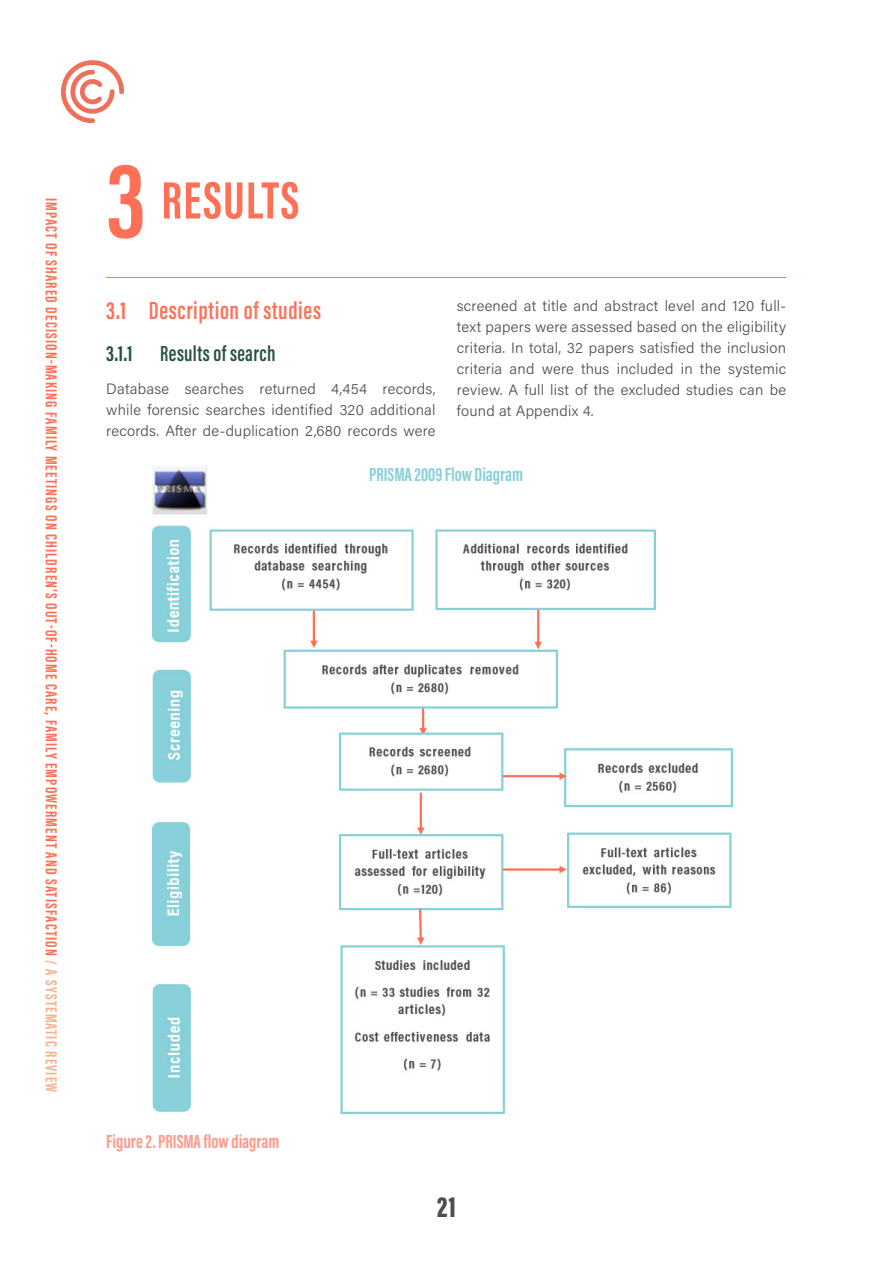
<style>
.page{position:relative;width:893px;height:1263px;background:#fff}
.page>*{position:absolute;margin:0;border:0;box-sizing:border-box;transform-origin:0 0}
.t1{font:700 54px "Acumin Pro Extra Cond";letter-spacing:.03em;color:#ff7057}
.t2{font:900 30px "Acumin Pro Extra Cond";color:#4e4e52}
.t3{font:600 25.5px "Acumin Pro Extra Cond";letter-spacing:.025em;color:#ff7057}
.t4{font:600 22.5px "Acumin Pro Extra Cond";letter-spacing:.02em;color:#27523a}
.t5{font:700 19.5px "Acumin Pro Extra Cond";color:#fd9b8c}
.t6{font:700 19.5px "Acumin Pro Extra Cond";color:#88d0d9}
.t7{font:700 16.5px "Acumin Pro Extra Cond";letter-spacing:.07em;color:#ff7057}
.t8{font:300 15px/21px "Acumin Pro";letter-spacing:.015em;color:#4e4e52;text-align:justify}
.s1{color:#f7b38f}
.s2{font-size:108px}
.s3{font-weight:700}
</style>
<div class="page">
<img style="left:62px;top:60px;width:62px;height:63px">
<hr style="left:106px;top:277px;width:680px;height:1px;background:#ff7057">
<img style="left:152px;top:467px;width:582px;height:647px">
<p class="t7" style="left:61px;top:198px;width:896px;rotate:90deg">IMPACT OF SHARED DECISION-MAKING FAMILY MEETINGS ON CHILDREN’S OUT-OF-HOME CARE, FAMILY EMPOWERMENT AND SATISFACTION <span class="s1">/ A SYSTEMATIC REVIEW</span></p>
<h1 class="t1" style="left:106px;top:167px;width:194px"><span class="s2">3</span> RESULTS</h1>
<h3 class="t3" style="left:106px;top:294px;width:216px"><span class="s3">3.1</span> Description of studies</h3>
<h3 class="t4" style="left:106px;top:339px;width:171px"><span class="s3">3.1.1</span> Results of search</h3>
<p class="t8" style="left:106px;top:377px;width:331px">Database searches returned 4,454 records, while forensic searches identified 320 additional records. After de-duplication 2,680 records were</p>
<p class="t8" style="left:457px;top:294px;width:331px">screened at title and abstract level and 120 full&shy;text papers were assessed based on the eligibility criteria. In total, 32 papers satisfied the inclusion criteria and were thus included in the systemic review. A full list of the excluded studies can be found at Appendix 4.</p>
<h3 class="t6" style="left:369px;top:462px;width:156px">PRISMA 2009 Flow Diagram</h3>
<h3 class="t5" style="left:106px;top:1129px;width:175px">Figure 2. PRISMA flow diagram</h3>
<h2 class="t2" style="left:437px;top:1188px;width:20px">21</h2>
</div>
